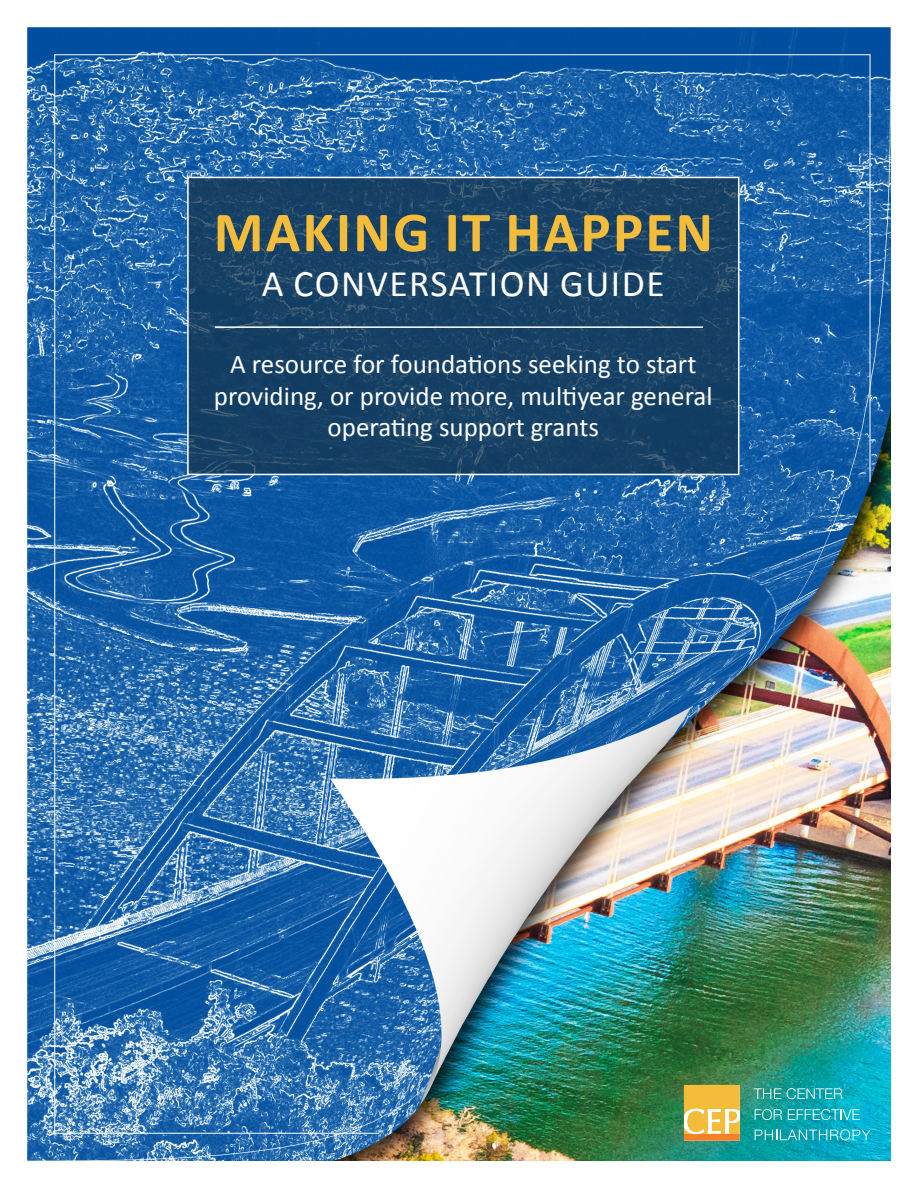
<style>
.page{position:relative;width:918px;height:1188px;background:#fff}
.page>*{position:absolute;margin:0;border:0;box-sizing:border-box;transform-origin:0 0}
.t1{font:700 57px "Calibri";letter-spacing:.04em;color:#f4bc3b}
.t2{font:37.5px "Calibri";letter-spacing:.04em;color:#fff}
.t3{font:27px/31.5px "Calibri";color:#fff;text-align:center}
</style>
<div class="page">
<img style="left:27px;top:27px;width:864px;height:1134px">
<svg style="left:755px;top:1134px;width:116px;height:6px"></svg>
<svg style="left:684px;top:1134px;width:57px;height:7px"></svg>
<img style="left:54px;top:54px;width:817px;height:1080px">
<hr style="left:215px;top:326px;width:488px;height:2px;background:#fff">
<p class="t1" style="left:214px;top:196px;width:501px">MAKING IT HAPPEN</p>
<p class="t2" style="left:262px;top:260px;width:404px">A CONVERSATION GUIDE</p>
<p class="t3" style="left:214px;top:348px;width:500px">A resource for foundations seeking to start providing, or provide more, multiyear general operating support grants</p>
</div>
